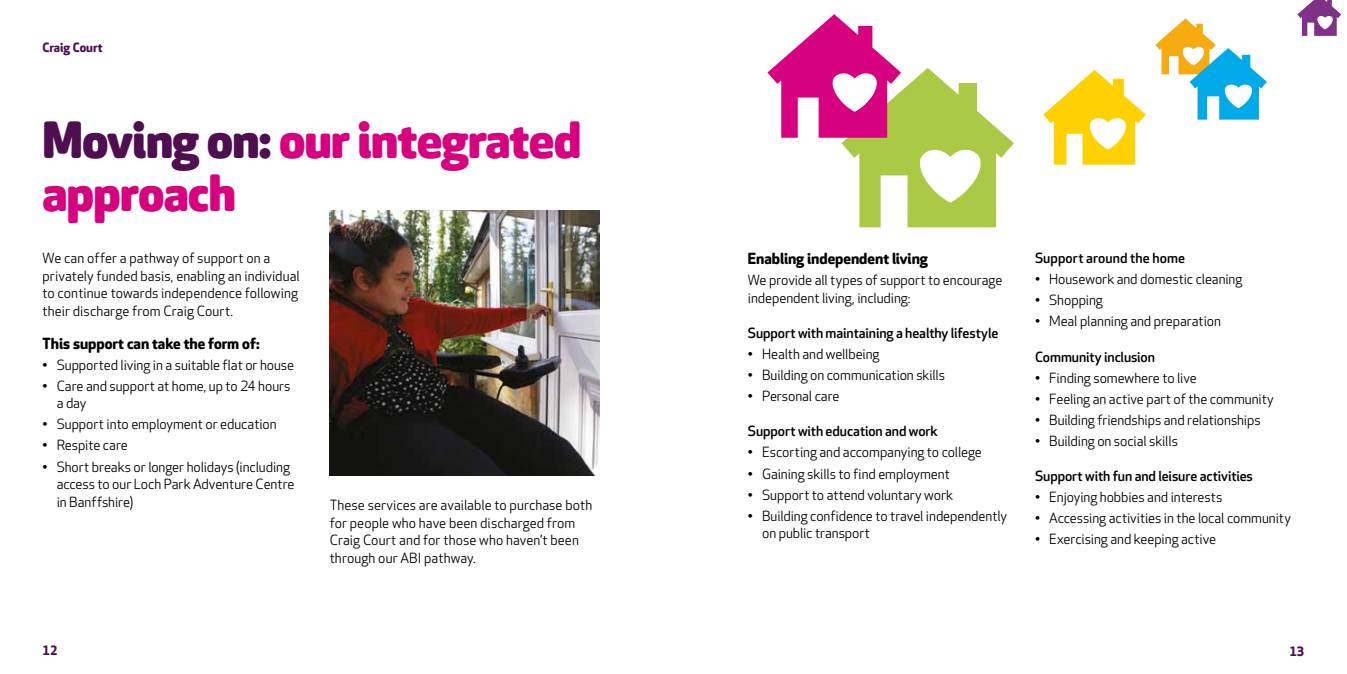
<style>
.page{position:relative;width:1347px;height:674px;background:#fff}
.page>*{position:absolute;margin:0;border:0;box-sizing:border-box;transform-origin:0 0}
.t1{font:800 48.75px/52.5px "Apex Rounded";letter-spacing:-.01em;color:#d7007e}
.t2{font:700 15px "Apex Rounded";color:#000}
.t3{font:13.75px/17.5px "Apex Rounded";letter-spacing:-.005em;color:#000}
.t4{font:500 13.75px "Apex Rounded";letter-spacing:-.005em;color:#000}
.t5{font:700 12.5px "Apex Rounded";color:#4e0e50}
.s1{color:#4e0e50}
</style>
<div class="page">
<img style="left:330px;top:211px;width:269px;height:264px">
<svg style="left:767px;top:14px;width:247px;height:213px"></svg>
<svg style="left:1043px;top:70px;width:102px;height:94px"></svg>
<svg style="left:1297px;top:0;width:44px;height:36px"></svg>
<svg style="left:1155px;top:18px;width:111px;height:101px"></svg>
<p class="t5" style="left:43px;top:40px;width:62px">Craig Court</p>
<h1 class="t1" style="left:43px;top:116px;width:540px"><span class="s1">Moving on:</span> our integrated approach</h1>
<p class="t3" style="left:43px;top:250px;width:259px">We can offer a pathway of support on a privately funded basis, enabling an individual to continue towards independence following their discharge from Craig Court.</p>
<p class="t2" style="left:43px;top:334px;width:219px">This support can take the form of:</p>
<p class="t3" style="left:43px;top:356px;width:253px">• Supported living in a suitable flat or house</p>
<p class="t3" style="left:57px;top:377px;width:235px;text-indent:-14px">• Care and support at home, up to 24 hours a day</p>
<p class="t3" style="left:43px;top:416px;width:235px">• Support into employment or education</p>
<p class="t3" style="left:43px;top:437px;width:87px">• Respite care</p>
<p class="t3" style="left:57px;top:458px;width:239px;text-indent:-14px">• Short breaks or longer holidays (including access to our Loch Park Adventure Centre in Banffshire)</p>
<p class="t3" style="left:330px;top:496px;width:264px">These services are available to purchase both for people who have been discharged from Craig Court and for those who haven’t been through our ABI pathway.</p>
<p class="t2" style="left:748px;top:250px;width:181px">Enabling independent living</p>
<p class="t3" style="left:748px;top:272px;width:256px">We provide all types of support to encourage independent living, including:</p>
<p class="t4" style="left:748px;top:325px;width:252px">Support with maintaining a healthy lifestyle</p>
<p class="t3" style="left:748px;top:345px;width:133px">• Health and wellbeing</p>
<p class="t3" style="left:748px;top:366px;width:199px">• Building on communication skills</p>
<p class="t3" style="left:748px;top:387px;width:93px">• Personal care</p>
<p class="t4" style="left:748px;top:423px;width:191px">Support with education and work</p>
<p class="t3" style="left:748px;top:444px;width:235px">• Escorting and accompanying to college</p>
<p class="t3" style="left:748px;top:465px;width:203px">• Gaining skills to find employment</p>
<p class="t3" style="left:748px;top:486px;width:206px">• Support to attend voluntary work</p>
<p class="t3" style="left:762px;top:507px;width:247px;text-indent:-14px">• Building confidence to travel independently on public transport</p>
<p class="t4" style="left:1035px;top:250px;width:151px">Support around the home</p>
<p class="t3" style="left:1035px;top:271px;width:209px">• Housework and domestic cleaning</p>
<p class="t3" style="left:1035px;top:292px;width:69px">• Shopping</p>
<p class="t3" style="left:1035px;top:313px;width:187px">• Meal planning and preparation</p>
<p class="t4" style="left:1035px;top:348px;width:121px">Community inclusion</p>
<p class="t3" style="left:1035px;top:369px;width:163px">• Finding somewhere to live</p>
<p class="t3" style="left:1035px;top:390px;width:240px">• Feeling an active part of the community</p>
<p class="t3" style="left:1035px;top:411px;width:227px">• Building friendships and relationships</p>
<p class="t3" style="left:1035px;top:432px;width:144px">• Building on social skills</p>
<p class="t4" style="left:1035px;top:468px;width:219px">Support with fun and leisure activities</p>
<p class="t3" style="left:1035px;top:488px;width:189px">• Enjoying hobbies and interests</p>
<p class="t3" style="left:1035px;top:509px;width:257px">• Accessing activities in the local community</p>
<p class="t3" style="left:1035px;top:530px;width:183px">• Exercising and keeping active</p>
<p class="t5" style="left:43px;top:642px;width:16px">12</p>
<p class="t5" style="left:1289px;top:644px;width:17px">13</p>
</div>
